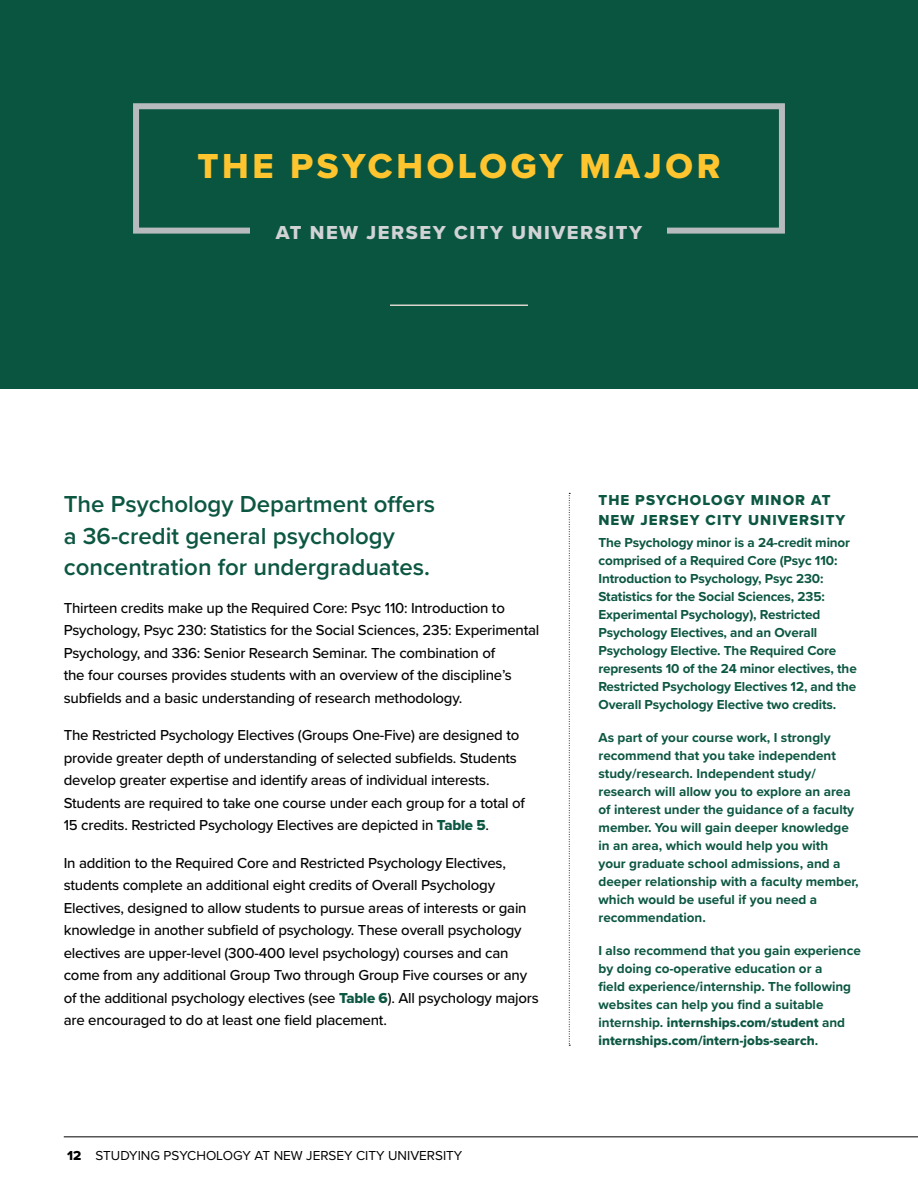
<style>
.page{position:relative;width:918px;height:1188px;background:#fff}
.page>*{position:absolute;margin:0;border:0;box-sizing:border-box;transform-origin:0 0}
.Header_-_Align_Cente{font:36px "Proxima Nova Extrabld";letter-spacing:.1em;color:#ffc52f}
.t1{font:600 24px/31.5px "Proxima Nova";color:#0a5540}
.Subhead_-_Align_Cent{font:19.5px "Proxima Nova Extrabld";letter-spacing:.08em;color:#d1d3d4}
.t2{font:500 15px/22.5px "Proxima Nova";letter-spacing:-.015em;color:#000}
.t3{font:15px/19.5px "Proxima Nova Extrabld";letter-spacing:.07em;color:#0a5540}
.t4{font:700 13.5px/18px "Proxima Nova";color:#0a5540}
.t5{font:13.5px/18px "Proxima Nova Extrabld";color:#0a5540}
.t6{font:13.5px "Proxima Nova";color:#000}
.s1{font-family:"Proxima Nova Extrabld";font-weight:400;color:#0a5540}
.s2{font-family:"Proxima Nova Extrabld"}
.s3{font-family:"Proxima Nova";font-weight:700}
</style>
<div class="page">
<div style="left:0;top:0;width:918px;height:388px;background:#0a5540"></div>
<hr style="left:390px;top:304px;width:138px;height:2px;background:#dad5cc">
<svg style="left:569px;top:493px;width:1px;height:553px"></svg>
<div style="left:133px;top:103px;width:652px;height:131px;border:6px solid #b8bbbe"></div>
<hr style="left:64px;top:1137px;width:854px;height:1px;background:#000">
<div style="left:250px;top:223px;width:418px;height:15px;background:#0a5540"></div>
<p class="Header_-_Align_Cente" style="left:197px;top:139px;width:525px">THE PSYCHOLOGY MAJOR</p>
<p class="Subhead_-_Align_Cent" style="left:276px;top:217px;width:368px">AT NEW JERSEY CITY UNIVERSITY</p>
<h2 class="t1" style="left:64px;top:488px;width:373px">The Psychology Department offers a 36-credit general psychology concentration for undergraduates.</h2>
<p class="t2" style="left:64px;top:596px;width:477px">Thirteen credits make up the Required Core: Psyc 110: Introduction to Psychology, Psyc 230: Statistics for the Social Sciences, 235: Experimental Psychology, and 336: Senior Research Seminar. The combination of<br>the four courses provides students with an overview of the discipline’s subfields and a basic understanding of research methodology.</p>
<p class="t2" style="left:64px;top:724px;width:463px">The Restricted Psychology Electives (Groups One-Five) are designed to provide greater depth of understanding of selected subfields. Students develop greater expertise and identify areas of individual interests.<br>Students are required to take one course under each group for a total of 15 credits. Restricted Psychology Electives are depicted in <span class="s1">Table 5</span>.</p>
<p class="t2" style="left:64px;top:851px;width:476px">In addition to the Required Core and Restricted Psychology Electives, students complete an additional eight credits of Overall Psychology Electives, designed to allow students to pursue areas of interests or gain knowledge in another subfield of psychology. These overall psychology electives are upper-level (300-400 level psychology) courses and can come from any additional Group Two through Group Five courses or any of the additional psychology electives (see <span class="s1">Table 6</span>). All psychology majors are encouraged to do at least one field placement.</p>
<p class="t6" style="left:67px;top:1145px;width:397px"><span class="s2">12</span> STUDYING PSYCHOLOGY AT NEW JERSEY CITY UNIVERSITY</p>
<p class="t3" style="left:598px;top:490px;width:248px">THE PSYCHOLOGY MINOR AT<br>NEW JERSEY CITY UNIVERSITY</p>
<p class="t4" style="left:598px;top:533px;width:260px">The Psychology minor is a 24-credit minor comprised of a Required Core (Psyc 110:<br>Introduction to Psychology, Psyc 230:<br>Statistics for the Social Sciences, 235:<br>Experimental Psychology), Restricted Psychology Electives, and an Overall Psychology Elective. The Required Core represents 10 of the 24 minor electives, the Restricted Psychology Electives 12, and the Overall Psychology Elective two credits.</p>
<p class="t4" style="left:598px;top:728px;width:262px">As part of your course work, I strongly recommend that you take independent study/research. Independent study/ research will allow you to explore an area of interest under the guidance of a faculty member. You will gain deeper knowledge in an area, which would help you with your graduate school admissions, and a deeper relationship with a faculty member, which would be useful if you need a recommendation.</p>
<p class="t4" style="left:598px;top:941px;width:264px">I also recommend that you gain experience by doing co-operative education or a<br>field experience/internship. The following websites can help you find a suitable</p>
<p class="t5" style="left:598px;top:1014px;width:248px"><span class="s3">internship.</span> internships.com/student <span class="s3">and </span>internships.com/intern-jobs-search<span class="s3">.</span></p>
</div>
